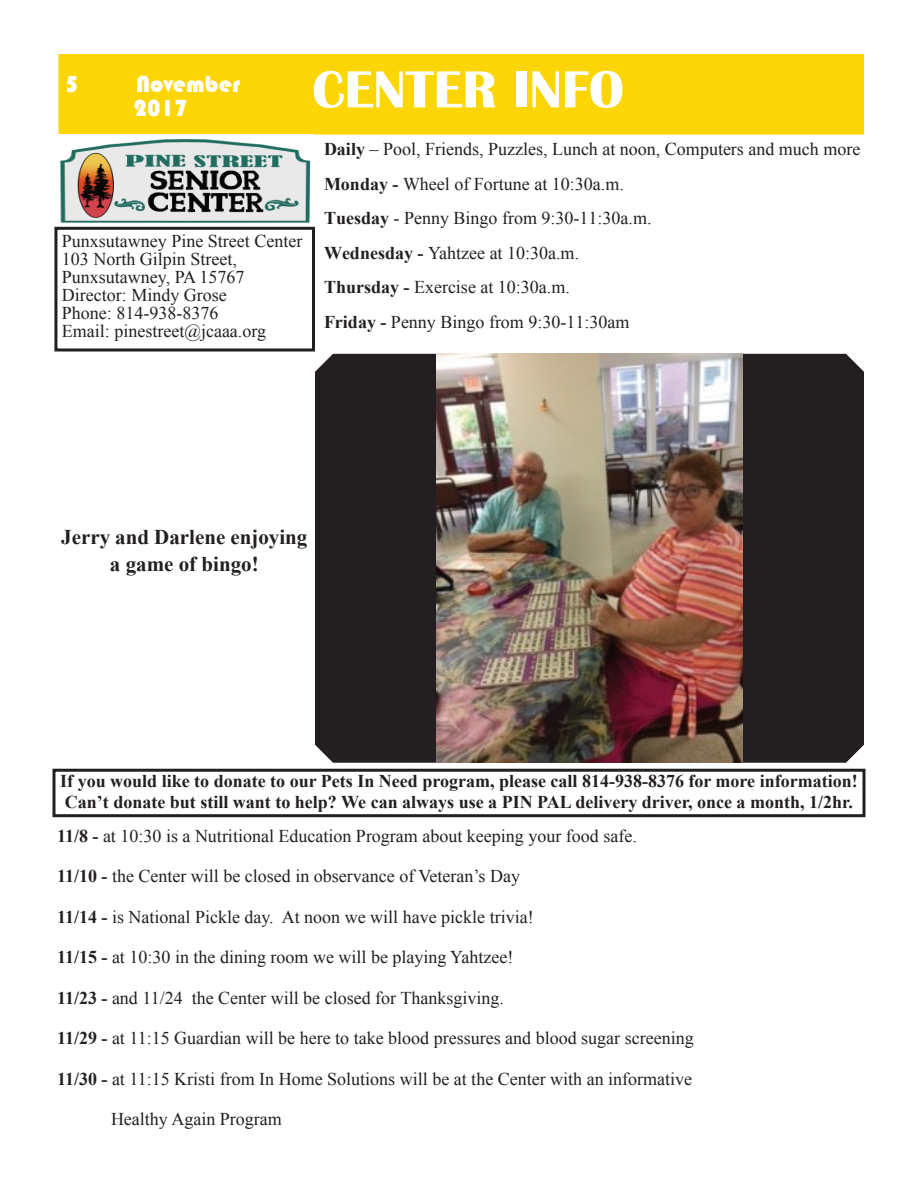
<style>
.page{position:relative;width:918px;height:1188px;background:#fff}
.page>*{position:absolute;margin:0;border:0;box-sizing:border-box;transform-origin:0 0}
.t1{font:700 54px "Britannic";color:#fff}
.t2{font:24px/24px "Bauhaus 93";color:#fff}
.t3{font:700 21px/27px "Times New Roman";color:#231f20;text-align:center}
.t4{font:18px/18px "Times New Roman";color:#231f20}
.t5{font:700 18px/21px "Times New Roman";color:#231f20}
.s1{font-weight:700}
</style>
<div class="page">
<div style="left:58px;top:54px;width:806px;height:81px;background:#fcd507"></div>
<img style="left:59px;top:139px;width:252px;height:84px">
<div style="left:54px;top:227px;width:261px;height:125px;border:3px solid #231f20"></div>
<div style="left:315px;top:354px;width:549px;height:409px;background:#231f20"></div>
<img style="left:436px;top:354px;width:307px;height:409px">
<div style="left:52px;top:769px;width:814px;height:48px;border:3px solid #231f20"></div>
<h2 class="t2" style="left:65px;top:73px;width:15px">5</h2>
<h2 class="t2" style="left:134px;top:73px;width:108px">November<br>2017</h2>
<h1 class="t1" style="left:312px;top:59px;width:313px">CENTER INFO</h1>
<p class="t4" style="left:62px;top:231px;width:242px">Punxsutawney Pine Street Center<br>103 North Gilpin Street,<br>Punxsutawney, PA 15767<br>Director: Mindy Grose<br>Phone: 814-938-8376<br>Email: pinestreet@jcaaa.org</p>
<p class="t4" style="left:324px;top:131px;width:538px;line-height:34.5px"><span class="s1">Daily</span> – Pool, Friends, Puzzles, Lunch at noon, Computers and much more <span class="s1">Monday -</span> Wheel of Fortune at 10:30a.m.<br><span class="s1">Tuesday</span> - Penny Bingo from 9:30-11:30a.m.<br><span class="s1">Wednesday -</span> Yahtzee at 10:30a.m.<br><span class="s1">Thursday -</span> Exercise at 10:30a.m.<br><span class="s1">Friday -</span> Penny Bingo from 9:30-11:30am</p>
<p class="t3" style="left:61px;top:523px;width:248px">Jerry and Darlene enjoying a game of bingo!</p>
<p class="t5" style="left:60px;top:770px;width:799px">If you would like to donate to our Pets In Need program, please call 814-938-8376 for more information!<br>Can’t donate but still want to help? We can always use a PIN PAL delivery driver, once a month, 1/2hr.</p>
<p class="t4" style="left:57px;top:826px;width:581px"><span class="s1">11/8 -</span> at 10:30 is a Nutritional Education Program about keeping your food safe.</p>
<p class="t4" style="left:57px;top:867px;width:465px"><span class="s1">11/10 -</span> the Center will be closed in observance of Veteran’s Day</p>
<p class="t4" style="left:57px;top:907px;width:478px"><span class="s1">11/14 -</span> is National Pickle day. At noon we will have pickle trivia!</p>
<p class="t4" style="left:57px;top:948px;width:458px"><span class="s1">11/15 -</span> at 10:30 in the dining room we will be playing Yahtzee!</p>
<p class="t4" style="left:57px;top:988px;width:448px"><span class="s1">11/23 -</span> and 11/24 the Center will be closed for Thanksgiving.</p>
<p class="t4" style="left:57px;top:1029px;width:638px"><span class="s1">11/29 -</span> at 11:15 Guardian will be here to take blood pressures and blood sugar screening</p>
<p class="t4" style="left:57px;top:1069px;width:637px"><span class="s1">11/30 -</span> at 11:15 Kristi from In Home Solutions will be at the Center with an informative</p>
<p class="t4" style="left:111px;top:1110px;width:172px">Healthy Again Program</p>
</div>
